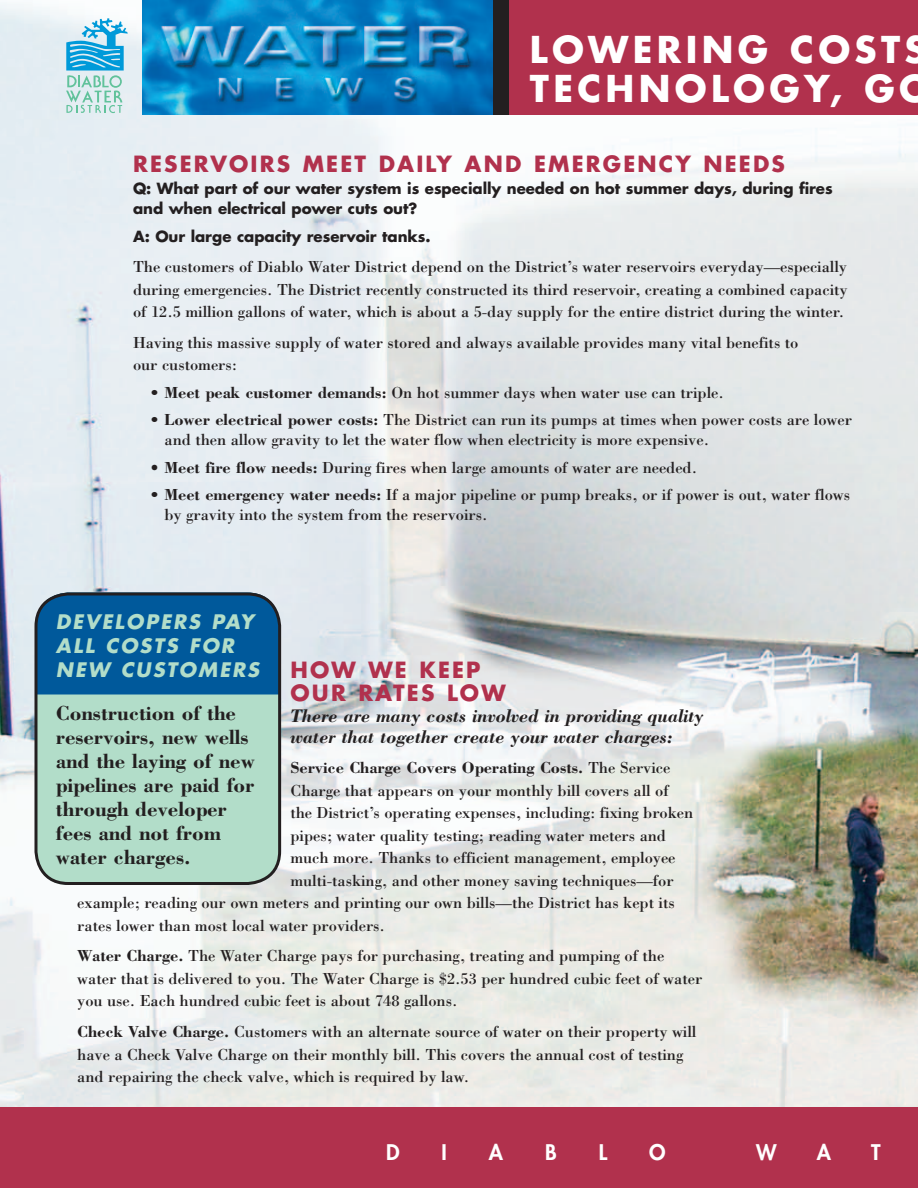
<style>
.page{position:relative;width:918px;height:1188px;background:#fff}
.page>*{position:absolute;margin:0;border:0;box-sizing:border-box;transform-origin:0 0}
.head_1{font:700 36px/39px "Futura";letter-spacing:.12em;color:#fff}
.head_1-2{font:700 21.75px/22.5px "Futura";letter-spacing:.1em;color:#b1314d}
.body{font:700 21px/24px "Bodoni";letter-spacing:-.005em;color:#231f20}
.t1{font:800 21px "Futura";color:#fff}
.head_1-3{font:italic 700 19.5px/24px "Futura";letter-spacing:.1em;color:#b2ddc9}
.into_parag{font:italic 700 18.75px/21px "Bodoni";letter-spacing:-.01em;color:#231f20}
.body-2{font:16.5px/22.5px "Bodoni";letter-spacing:-.005em;color:#231f20}
.body_indent{font:16.5px/19.5px "Bodoni";letter-spacing:-.005em;color:#231f20}
.body-3{font:700 16.5px "Bodoni";letter-spacing:-.005em;color:#231f20}
.body-4{font:700 15px/19.5px "Futura";letter-spacing:-.005em;color:#231f20}
.s1{font-weight:700}
.s2{font-weight:400}
</style>
<div class="page">
<img style="left:0;top:2px;width:918px;height:1105px">
<div style="left:509px;top:0;width:409px;height:114px;background:#b1314d"></div>
<img style="left:142px;top:0;width:351px;height:114px">
<svg style="left:66px;top:18px;width:62px;height:95px;background:#96d1e2"></svg>
<div style="left:493px;top:0;width:16px;height:114px;background:#231f20"></div>
<div style="left:0;top:1107px;width:918px;height:81px;background:#b1314d"></div>
<div style="left:36px;top:592px;width:244px;height:293px;background:#b2ddc9;border-radius:32px"></div>
<div style="left:36px;top:592px;width:244px;height:102px;background:#00599b"></div>
<div style="left:34px;top:592px;width:247px;height:293px;border:3px solid #231f20;border-radius:32px"></div>
<p class="head_1" style="left:530px;top:29px;width:403px">LOWERING COSTS<br>TECHNOLOGY, GO</p>
<p class="head_1-2" style="left:133px;top:152px;width:653px">RESERVOIRS MEET DAILY AND EMERGENCY NEEDS</p>
<p class="body-4" style="left:133px;top:179px;width:701px">Q: What part of our water system is especially needed on hot summer days, during fires and when electrical power cuts out?</p>
<p class="body-4" style="left:133px;top:226px;width:299px">A: Our large capacity reservoir tanks.</p>
<p class="body-2" style="left:133px;top:255px;width:716px;text-align:justify">The customers of Diablo Water District depend on the District’s water reservoirs everyday—especially during emergencies. The District recently constructed its third reservoir, creating a combined capacity of 12.5 million gallons of water, which is about a 5-day supply for the entire district during the winter.</p>
<p class="body-2" style="left:133px;top:331px;width:667px">Having this massive supply of water stored and always available provides many vital benefits to our customers:</p>
<p class="body_indent" style="left:150px;top:382px;width:576px"><span class="s1">• Meet peak customer demands:</span> On hot summer days when water use can triple.</p>
<p class="body_indent" style="left:165px;top:410px;width:689px;text-indent:-15px"><span class="s1">• Lower electrical power costs:</span> The District can run its pumps at times when power costs are lower and then allow gravity to let the water flow when electricity is more expensive.</p>
<p class="body_indent" style="left:150px;top:457px;width:549px">• <span class="s1">Meet fire flow needs:</span> During fires when large amounts of water are needed.</p>
<p class="body_indent" style="left:165px;top:485px;width:687px;text-indent:-15px"><span class="s1">• Meet emergency water needs:</span> If a major pipeline or pump breaks, or if power is out, water flows by gravity into the system from the reservoirs.</p>
<p class="head_1-3" style="left:56px;top:609px;width:205px">DEVELOPERS PAY<br>ALL COSTS FOR<br>NEW CUSTOMERS</p>
<p class="head_1-2" style="left:290px;top:658px;width:217px">HOW WE KEEP<br>OUR RATES LOW</p>
<p class="into_parag" style="left:290px;top:704px;width:415px">There are many costs involved in providing quality water that together create your water charges:</p>
<p class="body-3" style="left:290px;top:758px;width:382px">Service Charge Covers Operating Costs. <span class="s2">The Service</span></p>
<p class="body-2" style="left:290px;top:779px;width:380px">Charge that appears on your monthly bill covers all of</p>
<p class="body-2" style="left:290px;top:801px;width:404px">the District’s operating expenses, including: fixing broken</p>
<p class="body-2" style="left:290px;top:824px;width:377px">pipes; water quality testing; reading water meters and</p>
<p class="body-2" style="left:290px;top:846px;width:387px">much more. Thanks to efficient management, employee</p>
<p class="body-2" style="left:290px;top:869px;width:385px">multi-tasking, and other money saving techniques—for</p>
<p class="body-2" style="left:77px;top:891px;width:599px">example; reading our own meters and printing our own bills—the District has kept its</p>
<p class="body-2" style="left:77px;top:914px;width:309px">rates lower than most local water providers.</p>
<p class="body-2" style="left:77px;top:944px;width:627px"><span class="s1">Water Charge.</span> The Water Charge pays for purchasing, treating and pumping of the water that is delivered to you. The Water Charge is $2.53 per hundred cubic feet of water you use. Each hundred cubic feet is about 748 gallons.</p>
<p class="body-2" style="left:77px;top:1020px;width:621px"><span class="s1">Check Valve Charge.</span> Customers with an alternate source of water on their property will have a Check Valve Charge on their monthly bill. This covers the annual cost of testing and repairing the check valve, which is required by law.</p>
<p class="body" style="left:56px;top:700px;width:200px">Construction of the reservoirs, new wells and the laying of new pipelines are paid for through developer fees and not from water charges.</p>
<p class="t1" style="left:386px;top:1138px;width:15px">D</p>
<p class="t1" style="left:442px;top:1138px;width:7px">I</p>
<p class="t1" style="left:489px;top:1138px;width:16px">A</p>
<p class="t1" style="left:545px;top:1138px;width:13px">B</p>
<p class="t1" style="left:599px;top:1138px;width:10px">L</p>
<p class="t1" style="left:649px;top:1138px;width:18px">O</p>
<p class="t1" style="left:756px;top:1138px;width:22px">W</p>
<p class="t1" style="left:817px;top:1138px;width:16px">A</p>
<p class="t1" style="left:871px;top:1138px;width:11px">T</p>
</div>
